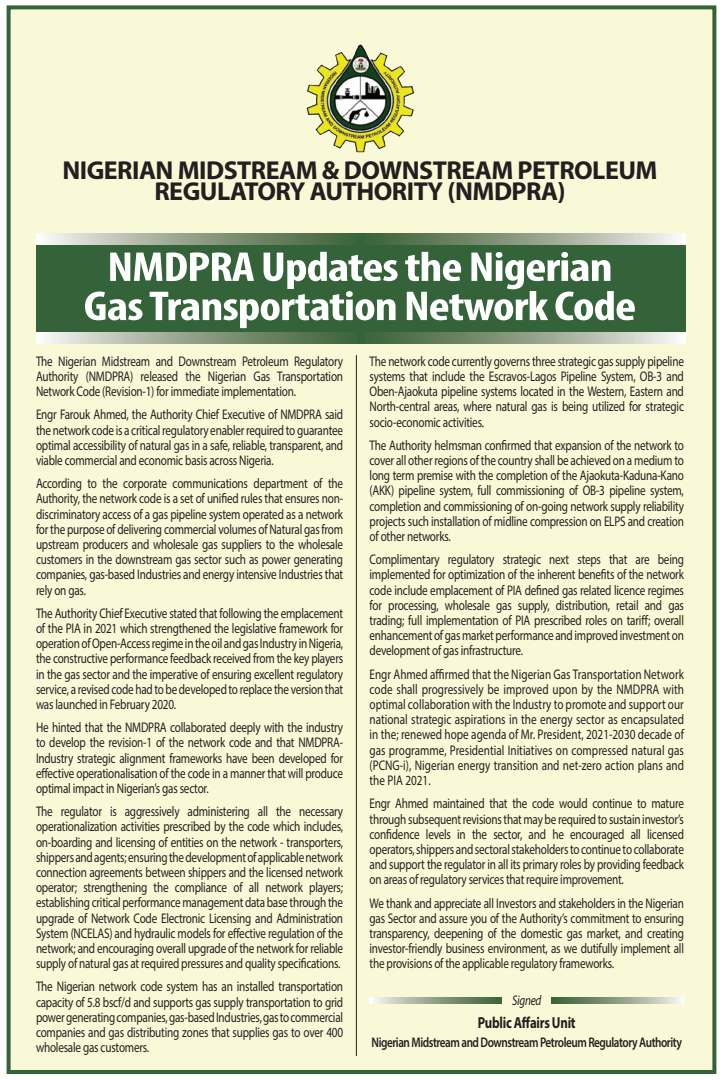
<style>
.page{position:relative;width:720px;height:1080px;background:#fff}
.page>*{position:absolute;margin:0;border:0;box-sizing:border-box;transform-origin:0 0}
.t1{font:700 condensed 42px/39.2px "Myriad Pro";letter-spacing:-.02em;color:#fff;text-align:center;scale:1.2 1}
.t2{font:700 26px/21.2px "Myriad Pro";letter-spacing:-.02em;color:#231f20;text-align:center}
.t3{font:700 16px "Myriad Pro";letter-spacing:-.02em;color:#231f20;scale:.8 1}
.t4{font:14px/15.2px "Myriad Pro";letter-spacing:-.02em;color:#231f20;text-align:justify;scale:.8 1}
.t5{font:600 14px "Myriad Pro";letter-spacing:-.04em;color:#231f20;scale:.8 1}
.t6{font:italic 14px "Myriad Pro";letter-spacing:-.02em;color:#231f20;scale:.8 1}
</style>
<div class="page">
<div style="left:9px;top:7px;width:705px;height:1065px;background:#faf9d7"></div>
<div style="left:7px;top:5px;width:709px;height:1069px;border:4px solid #346239"></div>
<img style="left:306px;top:44px;width:109px;height:109px">
<div style="left:36px;top:244px;width:650px;height:90px;background:#346239"></div>
<svg style="left:36px;top:332px;width:325px;height:11px;background:#93a48c"></svg>
<svg style="left:361px;top:332px;width:325px;height:11px;background:#93a38c"></svg>
<svg style="left:552px;top:998px;width:132px;height:6px"></svg>
<svg style="left:370px;top:998px;width:132px;height:6px"></svg>
<svg style="left:36px;top:233px;width:325px;height:11px;background:#93a48c"></svg>
<svg style="left:361px;top:233px;width:325px;height:11px;background:#93a38c"></svg>
<hr style="left:356px;top:355px;width:1px;height:701px;background:#231f20">
<h2 class="t2" style="left:62px;top:159px;width:597px">NIGERIAN MIDSTREAM &amp; DOWNSTREAM PETROLEUM<br>REGULATORY AUTHORITY (NMDPRA)</h2>
<h1 class="t1" style="left:84px;top:246px;width:462px">NMDPRA Updates the Nigerian<br>Gas Transportation Network Code</h1>
<p class="t4" style="left:36px;top:353px;width:385px">The Nigerian Midstream and Downstream Petroleum Regulatory Authority (NMDPRA) released the Nigerian Gas Transportation Network Code (Revision-1) for immediate implementation.</p>
<p class="t4" style="left:36px;top:407px;width:386px">Engr Farouk Ahmed, the Authority Chief Executive of NMDPRA said the network code is a critical regulatory enabler required to guarantee optimal accessibility of natural gas in a safe, reliable, transparent, and viable commercial and economic basis across Nigeria.</p>
<p class="t4" style="left:36px;top:476px;width:386px">According to the corporate communications department of the Authority, the network code is a set of unified rules that ensures non&shy;discriminatory access of a gas pipeline system operated as a network for the purpose of delivering commercial volumes of Natural gas from upstream producers and wholesale gas suppliers to the wholesale customers in the downstream gas sector such as power generating companies, gas-based Industries and energy intensive Industries that rely on gas.</p>
<p class="t4" style="left:36px;top:605px;width:386px">The Authority Chief Executive stated that following the emplacement of the PIA in 2021 which strengthened the legislative framework for operation of Open-Access regime in the oil and gas Industry in Nigeria, the constructive performance feedback received from the key players in the gas sector and the imperative of ensuring excellent regulatory service, a revised code had to be developed to replace the version that was launched in February 2020.</p>
<p class="t4" style="left:36px;top:720px;width:386px">He hinted that the NMDPRA collaborated deeply with the industry to develop the revision-1 of the network code and that NMDPRA-Industry strategic alignment frameworks have been developed for effective operationalisation of the code in a manner that will produce optimal impact in Nigerian’s gas sector.</p>
<p class="t4" style="left:36px;top:804px;width:386px">The regulator is aggressively administering all the necessary operationalization activities prescribed by the code which includes, on-boarding and licensing of entities on the network - transporters, shippers and agents; ensuring the development of applicable network connection agreements between shippers and the licensed network operator; strengthening the compliance of all network players; establishing critical performance management data base through the upgrade of Network Code Electronic Licensing and Administration System (NCELAS) and hydraulic models for effective regulation of the network; and encouraging overall upgrade of the network for reliable supply of natural gas at required pressures and quality specifications.</p>
<p class="t4" style="left:36px;top:979px;width:386px">The Nigerian network code system has an installed transportation capacity of 5.8 bscf/d and supports gas supply transportation to grid power generating companies, gas-based Industries, gas to commercial companies and gas distributing zones that supplies gas to over 400 wholesale gas customers.</p>
<p class="t4" style="left:370px;top:353px;width:395px">The network code currently governs three strategic gas supply pipeline systems that include the Escravos-Lagos Pipeline System, OB-3 and Oben-Ajaokuta pipeline systems located in the Western, Eastern and North-central areas, where natural gas is being utilized for strategic socio-economic activities.</p>
<p class="t4" style="left:370px;top:437px;width:395px">The Authority helmsman confirmed that expansion of the network to cover all other regions of the country shall be achieved on a medium to long term premise with the completion of the Ajaokuta-Kaduna-Kano (AKK) pipeline system, full commissioning of OB-3 pipeline system, completion and commissioning of on-going network supply reliability projects such installation of midline compression on ELPS and creation of other networks.</p>
<p class="t4" style="left:370px;top:552px;width:395px">Complimentary regulatory strategic next steps that are being implemented for optimization of the inherent benefits of the network code include emplacement of PIA defined gas related licence regimes for processing, wholesale gas supply, distribution, retail and gas trading; full implementation of PIA prescribed roles on tariff; overall enhancement of gas market performance and improved investment on development of gas infrastructure.</p>
<p class="t4" style="left:370px;top:666px;width:395px">Engr Ahmed affirmed that the Nigerian Gas Transportation Network code shall progressively be improved upon by the NMDPRA with optimal collaboration with the Industry to promote and support our national strategic aspirations in the energy sector as encapsulated in the; renewed hope agenda of Mr. President, 2021-2030 decade of gas programme, Presidential Initiatives on compressed natural gas (PCNG-i), Nigerian energy transition and net-zero action plans and the PIA 2021.</p>
<p class="t4" style="left:370px;top:796px;width:395px">Engr Ahmed maintained that the code would continue to mature through subsequent revisions that may be required to sustain investor’s confidence levels in the sector, and he encouraged all licensed operators, shippers and sectoral stakeholders to continue to collaborate and support the regulator in all its primary roles by providing feedback on areas of regulatory services that require improvement.</p>
<p class="t4" style="left:370px;top:895px;width:395px">We thank and appreciate all Investors and stakeholders in the Nigerian gas Sector and assure you of the Authority’s commitment to ensuring transparency, deepening of the domestic gas market, and creating investor-friendly business environment, as we dutifully implement all the provisions of the applicable regulatory frameworks.</p>
<p class="t6" style="left:512px;top:991px;width:38px">Signed</p>
<p class="t3" style="left:478px;top:1012px;width:124px">Public Affairs Unit</p>
<p class="t5" style="left:371px;top:1033px;width:390px">Nigerian Midstream and Downstream Petroleum Regulatory Authority</p>
</div>
